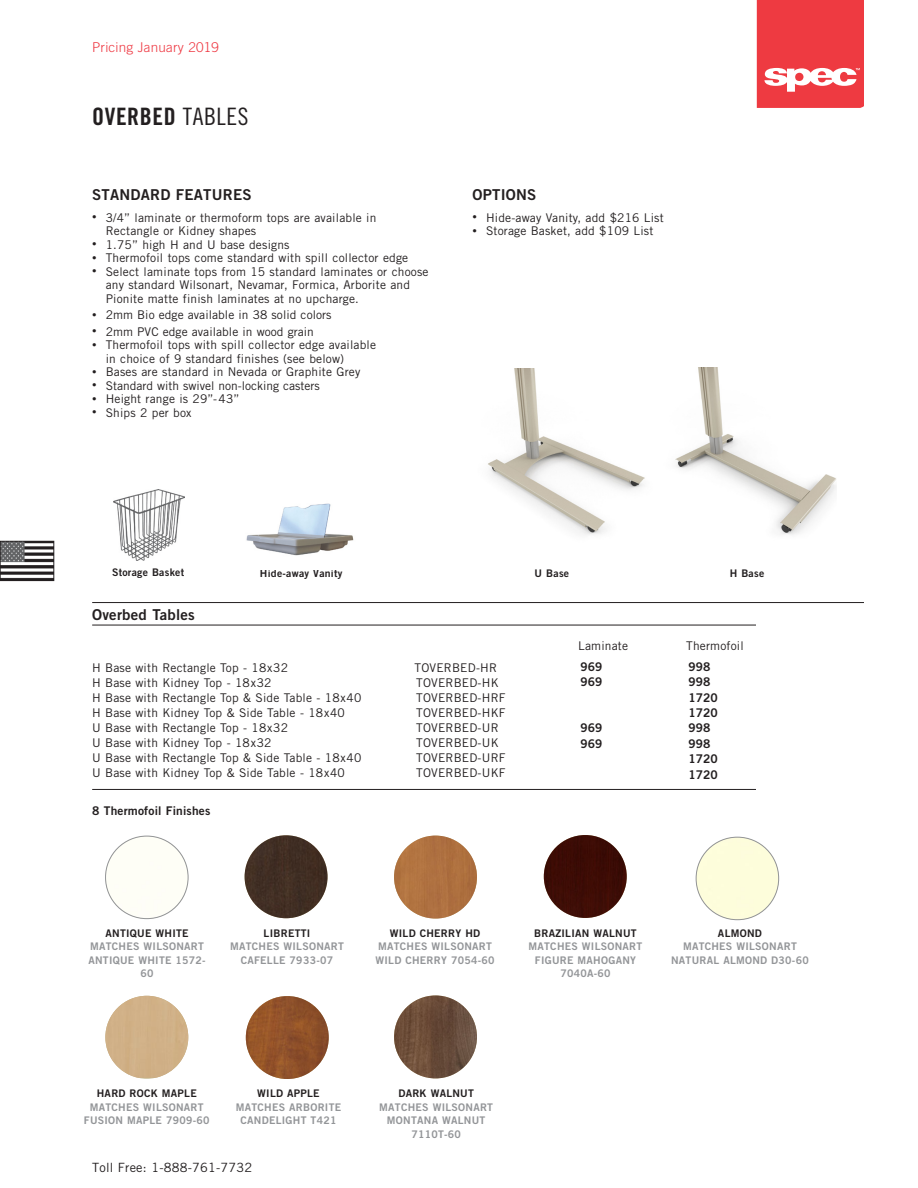
<style>
.page{position:relative;width:918px;height:1188px;background:#fff}
.page>*{position:absolute;margin:0;border:0;box-sizing:border-box;transform-origin:0 0}
.t1{font:24px "Trade Gothic LT Std Bd Cn 20";letter-spacing:.025em;color:#231f20}
.notes___options_head{font:15px "Trade Gothic LT Std Bd 2";letter-spacing:.015em;color:#231f20}
.t2{font:300 13.5px "Trade Gothic LT Std";letter-spacing:.015em;color:#ee3640}
.t3{font:12.75px "Trade Gothic LT Std";letter-spacing:.015em;color:#231f20}
.copy{font:12px/13.5px "Trade Gothic LT Std";letter-spacing:.015em;color:#231f20}
.Seating_Pricing{font:12px "Trade Gothic LT Std Bd 2";color:#231f20}
.copy-2{font:12px "Trade Gothic LT Std Bd 2";letter-spacing:.015em;color:#231f20}
.t4{font:10.5px/13.5px "Trade Gothic LT Std Bd 2";letter-spacing:.025em;color:#939598;text-align:center}
.t5{font:10.5px "Trade Gothic LT Std Bd 2";letter-spacing:.025em;color:#231f20}
.s1{font-family:"Trade Gothic LT Std Cn 18"}
.s2{font-size:9px}
</style>
<div class="page">
<svg style="left:757px;top:0;width:107px;height:108px;background:#ef4e54"></svg>
<img style="left:2px;top:543px;width:50px;height:36px">
<div style="left:0;top:541px;width:54px;height:40px;border:1px solid #231f20"></div>
<hr style="left:92px;top:602px;width:772px;height:1px;background:#231f20">
<hr style="left:92px;top:625px;width:664px;height:1px;background:#231f20">
<hr style="left:92px;top:789px;width:664px;height:1px;background:#231f20">
<img style="left:488px;top:368px;width:348px;height:167px">
<img style="left:246px;top:503px;width:108px;height:53px">
<img style="left:114px;top:489px;width:70px;height:72px">
<div style="left:106px;top:836px;width:82px;height:83px;background:#fefef6;border-radius:41px"></div>
<div style="left:105px;top:836px;width:83px;height:83px;border:1px solid #939598;border-radius:50%"></div>
<div style="left:245px;top:835px;width:83px;height:83px;background:#412e23;border-radius:41px"></div>
<div style="left:394px;top:836px;width:83px;height:83px;background:#af7140;border-radius:41px"></div>
<div style="left:544px;top:835px;width:83px;height:83px;background:#3d0c05;border-radius:41px"></div>
<div style="left:696px;top:837px;width:83px;height:83px;background:#fdfddb;border-radius:41px"></div>
<div style="left:696px;top:837px;width:83px;height:83px;border:1px solid #939598;border-radius:50%"></div>
<img style="left:105px;top:996px;width:83px;height:82px">
<img style="left:246px;top:996px;width:83px;height:83px;border-radius:41px">
<img style="left:394px;top:995px;width:83px;height:83px;border-radius:41px">
<p class="t2" style="left:92px;top:39px;width:128px">Pricing January 2019</p>
<p class="t1" style="left:92px;top:102px;width:158px">OVERBED <span class="s1">TABLES</span></p>
<p class="notes___options_head" style="left:92px;top:185px;width:161px">STANDARD FEATURES</p>
<p class="copy" style="left:106px;top:210px;width:272px;text-indent:-13px"><span class="s2">•</span> 3/4” laminate or thermoform tops are available in<br>Rectangle or Kidney shapes</p>
<p class="copy" style="left:92px;top:237px;width:199px"><span class="s2">•</span> 1.75” high H and U base designs</p>
<p class="copy" style="left:92px;top:251px;width:318px"><span class="s2">•</span> Thermofoil tops come standard with spill collector edge</p>
<p class="copy" style="left:106px;top:264px;width:324px;text-indent:-13px"><span class="s2">•</span> Select laminate tops from 15 standard laminates or choose any standard Wilsonart, Nevamar, Formica, Arborite and<br>Pionite matte finish laminates at no upcharge.</p>
<p class="copy" style="left:92px;top:308px;width:241px"><span class="s2">•</span> 2mm Bio edge available in 38 solid colors</p>
<p class="copy" style="left:92px;top:324px;width:223px"><span class="s2">•</span> 2mm PVC edge available in wood grain</p>
<p class="copy" style="left:106px;top:338px;width:272px;text-indent:-13px"><span class="s2">•</span> Thermofoil tops with spill collector edge available in choice of 9 standard finishes (see below)</p>
<p class="copy" style="left:92px;top:365px;width:270px"><span class="s2">•</span> Bases are standard in Nevada or Graphite Grey</p>
<p class="copy" style="left:92px;top:378px;width:229px"><span class="s2">•</span> Standard with swivel non-locking casters</p>
<p class="copy" style="left:92px;top:392px;width:149px"><span class="s2">•</span> Height range is 29”-43”</p>
<p class="copy" style="left:92px;top:405px;width:101px"><span class="s2">•</span> Ships 2 per box</p>
<p class="notes___options_head" style="left:472px;top:185px;width:65px">OPTIONS</p>
<p class="copy" style="left:472px;top:210px;width:193px"><span class="s2">•</span> Hide-away Vanity, add $216 List</p>
<p class="copy" style="left:472px;top:224px;width:182px"><span class="s2">•</span> Storage Basket, add $109 List</p>
<p class="t5" style="left:112px;top:566px;width:74px">Storage Basket</p>
<p class="t5" style="left:260px;top:566px;width:84px">Hide-away Vanity</p>
<p class="t5" style="left:535px;top:566px;width:36px">U Base</p>
<p class="t5" style="left:730px;top:567px;width:36px">H Base</p>
<p class="notes___options_head" style="left:92px;top:606px;width:104px">Overbed Tables</p>
<p class="copy" style="left:92px;top:661px;width:197px">H Base with Rectangle Top - 18x32</p>
<p class="copy" style="left:415px;top:661px;width:84px">TOVERBED-HR</p>
<p class="copy" style="left:92px;top:676px;width:181px">H Base with Kidney Top - 18x32</p>
<p class="copy" style="left:416px;top:676px;width:84px">TOVERBED-HK</p>
<p class="copy" style="left:92px;top:691px;width:271px">H Base with Rectangle Top &amp; Side Table - 18x40</p>
<p class="copy" style="left:416px;top:691px;width:91px">TOVERBED-HRF</p>
<p class="copy" style="left:92px;top:706px;width:254px">H Base with Kidney Top &amp; Side Table - 18x40</p>
<p class="copy" style="left:416px;top:706px;width:91px">TOVERBED-HKF</p>
<p class="copy" style="left:92px;top:721px;width:197px">U Base with Rectangle Top - 18x32</p>
<p class="copy" style="left:416px;top:721px;width:84px">TOVERBED-UR</p>
<p class="copy" style="left:92px;top:736px;width:181px">U Base with Kidney Top - 18x32</p>
<p class="copy" style="left:416px;top:736px;width:84px">TOVERBED-UK</p>
<p class="copy" style="left:92px;top:751px;width:271px">U Base with Rectangle Top &amp; Side Table - 18x40</p>
<p class="copy" style="left:416px;top:751px;width:91px">TOVERBED-URF</p>
<p class="copy" style="left:92px;top:766px;width:254px">U Base with Kidney Top &amp; Side Table - 18x40</p>
<p class="copy" style="left:416px;top:766px;width:91px">TOVERBED-UKF</p>
<p class="copy-2" style="left:92px;top:803px;width:120px">8 Thermofoil Finishes</p>
<p class="copy" style="left:578px;top:639px;width:51px">Laminate</p>
<p class="copy" style="left:686px;top:639px;width:59px">Thermofoil</p>
<p class="Seating_Pricing" style="left:580px;top:659px;width:23px">969</p>
<p class="Seating_Pricing" style="left:688px;top:659px;width:23px">998</p>
<p class="Seating_Pricing" style="left:580px;top:674px;width:23px">969</p>
<p class="Seating_Pricing" style="left:688px;top:674px;width:23px">998</p>
<p class="Seating_Pricing" style="left:688px;top:690px;width:31px">1720</p>
<p class="Seating_Pricing" style="left:688px;top:705px;width:31px">1720</p>
<p class="Seating_Pricing" style="left:580px;top:721px;width:23px">969</p>
<p class="Seating_Pricing" style="left:688px;top:721px;width:23px">998</p>
<p class="Seating_Pricing" style="left:580px;top:736px;width:23px">969</p>
<p class="Seating_Pricing" style="left:688px;top:736px;width:23px">998</p>
<p class="Seating_Pricing" style="left:688px;top:752px;width:31px">1720</p>
<p class="Seating_Pricing" style="left:688px;top:767px;width:31px">1720</p>
<p class="t5" style="left:106px;top:927px;width:85px">ANTIQUE WHITE</p>
<p class="t4" style="left:88px;top:940px;width:119px">MATCHES WILSONART<br>ANTIQUE WHITE 1572-<br>60</p>
<p class="t5" style="left:264px;top:927px;width:48px">LIBRETTI</p>
<p class="t4" style="left:230px;top:940px;width:115px">MATCHES WILSONART<br>CAFELLE 7933-07</p>
<p class="t5" style="left:390px;top:927px;width:92px">WILD CHERRY HD</p>
<p class="t4" style="left:375px;top:940px;width:121px;text-align:left">MATCHES WILSONART<br>WILD CHERRY 7054-60</p>
<p class="t5" style="left:534px;top:927px;width:104px">BRAZILIAN WALNUT</p>
<p class="t4" style="left:529px;top:940px;width:115px">MATCHES WILSONART<br>FIGURE MAHOGANY<br>7040A-60</p>
<p class="t5" style="left:718px;top:927px;width:45px">ALMOND</p>
<p class="t4" style="left:671px;top:940px;width:139px">MATCHES WILSONART<br>NATURAL ALMOND D30-60</p>
<p class="t5" style="left:97px;top:1087px;width:101px">HARD ROCK MAPLE</p>
<p class="t4" style="left:84px;top:1100px;width:127px">MATCHES WILSONART<br>FUSION MAPLE 7909-60</p>
<p class="t5" style="left:257px;top:1087px;width:64px">WILD APPLE</p>
<p class="t4" style="left:236px;top:1100px;width:107px">MATCHES ARBORITE<br>CANDELIGHT T421</p>
<p class="t3" style="left:92px;top:1160px;width:162px">Toll Free: 1-888-761-7732</p>
<p class="t5" style="left:398px;top:1087px;width:77px">DARK WALNUT</p>
<p class="t4" style="left:379px;top:1100px;width:115px">MATCHES WILSONART<br>MONTANA WALNUT<br>7110T-60</p>
</div>
